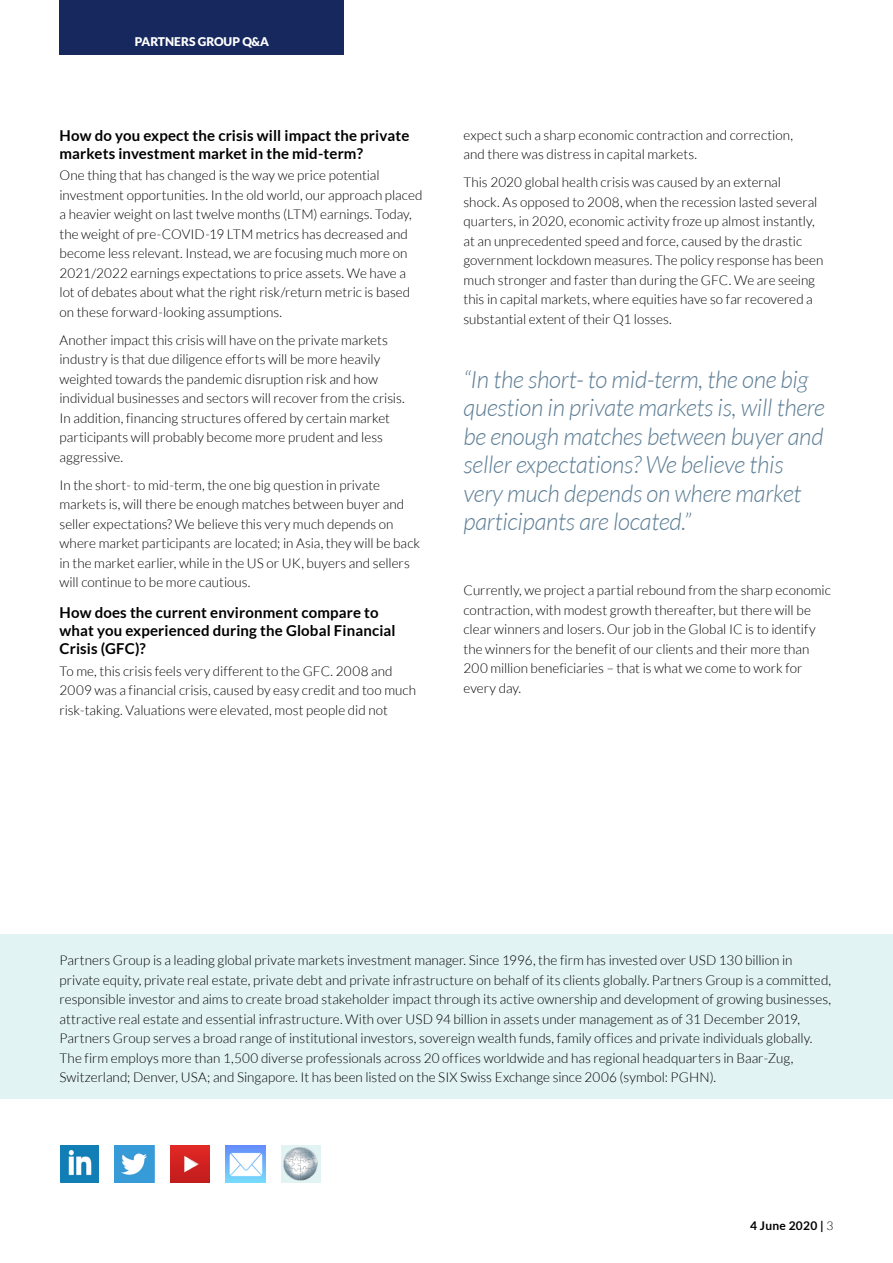
<style>
.page{position:relative;width:893px;height:1263px;background:#fff}
.page>*{position:absolute;margin:0;border:0;box-sizing:border-box;transform-origin:0 0}
.Body_copy_9_13{font:italic 300 24px/28.5px "Lato";letter-spacing:-.01em;color:#5d7e95}
.Sub_Black{font:700 15px/18px "Lato";letter-spacing:.01em;color:#000}
.Body_copy_9_13-2{font:300 13.5px/19.5px "Lato";color:#000}
.t1{font:900 12px "Lato";color:#fff}
.t2{font:700 12px "Lato";letter-spacing:.02em;color:#000}
.s1{font-weight:300}
</style>
<div class="page">
<img style="left:114px;top:1145px;width:40px;height:37px">
<img style="left:170px;top:1145px;width:40px;height:37px">
<img style="left:225px;top:1145px;width:40px;height:37px">
<div style="left:281px;top:1145px;width:40px;height:37px;background:#e2f3f4"></div>
<img style="left:283px;top:1147px;width:35px;height:33px">
<img style="left:61px;top:1145px;width:38px;height:37px">
<div style="left:0;top:934px;width:893px;height:165px;background:#e2f3f4"></div>
<div style="left:60px;top:0;width:284px;height:54px;background:#17285e"></div>
<p class="t1" style="left:135px;top:34px;width:136px">PARTNERS GROUP Q&amp;A</p>
<p class="Sub_Black" style="left:60px;top:126px;width:351px">How do you expect the crisis will impact the private markets investment market in the mid-term?</p>
<p class="Body_copy_9_13-2" style="left:60px;top:166px;width:364px">One thing that has changed is the way we price potential investment opportunities. In the old world, our approach placed a heavier weight on last twelve months (LTM) earnings. Today, the weight of pre-COVID-19 LTM metrics has decreased and become less relevant. Instead, we are focusing much more on 2021/2022 earnings expectations to price assets. We have a lot of debates about what the right risk/return metric is based on these forward-looking assumptions.</p>
<p class="Body_copy_9_13-2" style="left:60px;top:330px;width:347px">Another impact this crisis will have on the private markets industry is that due diligence efforts will be more heavily weighted towards the pandemic disruption risk and how individual businesses and sectors will recover from the crisis.<br>In addition, financing structures offered by certain market participants will probably become more prudent and less aggressive.</p>
<p class="Body_copy_9_13-2" style="left:60px;top:475px;width:362px">In the short- to mid-term, the one big question in private markets is, will there be enough matches between buyer and seller expectations? We believe this very much depends on where market participants are located; in Asia, they will be back in the market earlier, while in the US or UK, buyers and sellers will continue to be more cautious.</p>
<p class="Sub_Black" style="left:60px;top:603px;width:338px">How does the current environment compare to what you experienced during the Global Financial<br>Crisis (GFC)?</p>
<p class="Body_copy_9_13-2" style="left:60px;top:661px;width:358px">To me, this crisis feels very different to the GFC. 2008 and<br>2009 was a financial crisis, caused by easy credit and too much risk-taking. Valuations were elevated, most people did not</p>
<p class="Body_copy_9_13-2" style="left:463px;top:125px;width:331px">expect such a sharp economic contraction and correction, and there was distress in capital markets.</p>
<p class="Body_copy_9_13-2" style="left:463px;top:172px;width:361px">This 2020 global health crisis was caused by an external<br>shock. As opposed to 2008, when the recession lasted several quarters, in 2020, economic activity froze up almost instantly, at an unprecedented speed and force, caused by the drastic government lockdown measures. The policy response has been much stronger and faster than during the GFC. We are seeing this in capital markets, where equities have so far recovered a substantial extent of their Q1 losses.</p>
<p class="Body_copy_9_13" style="left:463px;top:366px;width:363px">“In the short- to mid-term, the one big question in private markets is, will there be enough matches between buyer and seller expectations? We believe this very much depends on where market participants are located.”</p>
<p class="Body_copy_9_13-2" style="left:463px;top:580px;width:369px">Currently, we project a partial rebound from the sharp economic contraction, with modest growth thereafter, but there will be clear winners and losers. Our job in the Global IC is to identify the winners for the benefit of our clients and their more than 200 million beneficiaries – that is what we come to work for every day.</p>
<p class="Body_copy_9_13-2" style="left:60px;top:951px;width:773px">Partners Group is a leading global private markets investment manager. Since 1996, the firm has invested over USD 130 billion in private equity, private real estate, private debt and private infrastructure on behalf of its clients globally. Partners Group is a committed, responsible investor and aims to create broad stakeholder impact through its active ownership and development of growing businesses, attractive real estate and essential infrastructure. With over USD 94 billion in assets under management as of 31 December 2019, Partners Group serves a broad range of institutional investors, sovereign wealth funds, family offices and private individuals globally.<br>The firm employs more than 1,500 diverse professionals across 20 offices worldwide and has regional headquarters in Baar-Zug, Switzerland; Denver, USA; and Singapore. It has been listed on the SIX Swiss Exchange since 2006 (symbol: PGHN).</p>
<p class="t2" style="left:750px;top:1219px;width:85px">4 June 2020 | <span class="s1">3</span></p>
</div>
